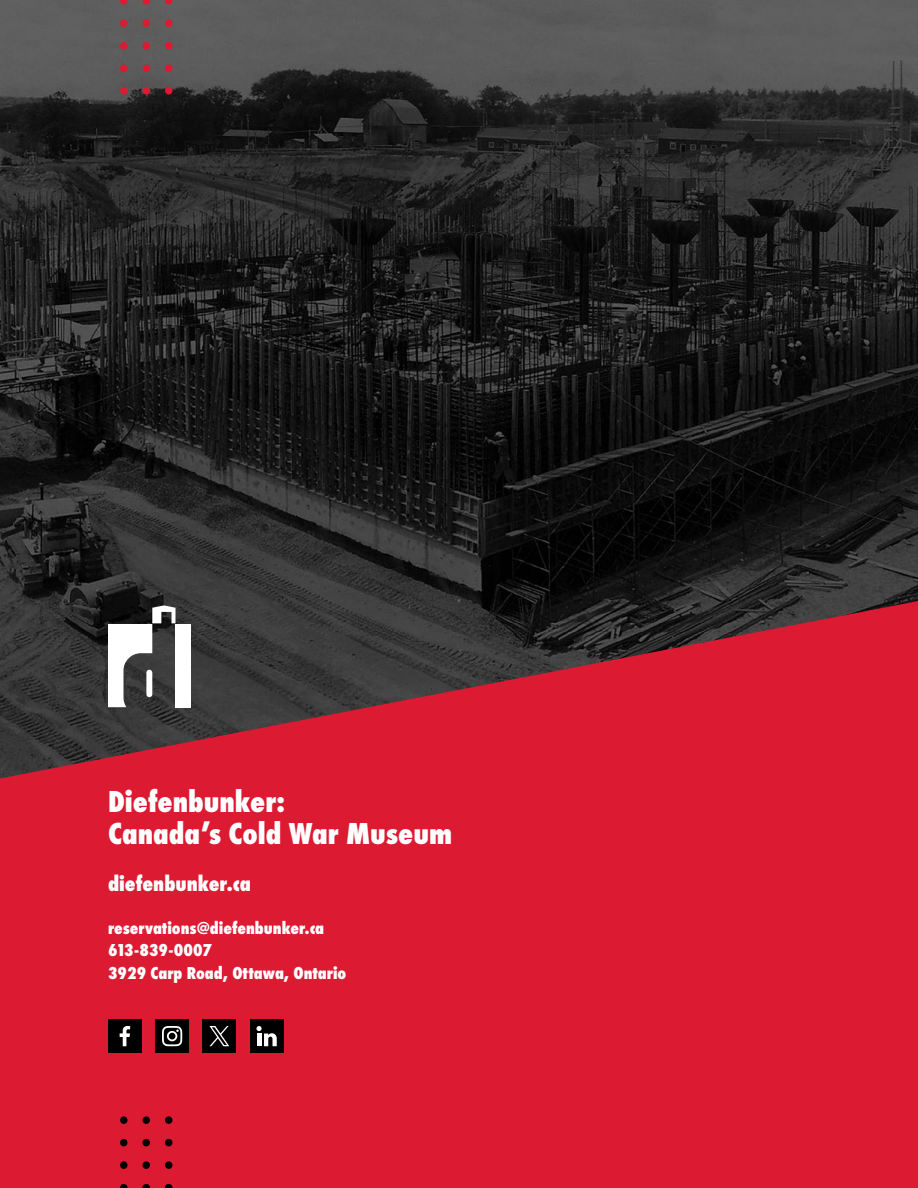
<style>
.page{position:relative;width:918px;height:1188px;background:#fff}
.page>*{position:absolute;margin:0;border:0;box-sizing:border-box;transform-origin:0 0}
.t1{font:800 31.5px/31.5px "Futura PT Cond";color:#fff}
.t2{font:800 22.5px "Futura PT Cond";color:#fff}
.t3{font:800 18px/22.5px "Futura PT Cond";color:#fff}
</style>
<div class="page">
<img style="left:0;top:0;width:918px;height:601px">
<svg style="left:0;top:601px;width:918px;height:587px;background:#c41d32"></svg>
<div style="left:175px;top:624px;width:16px;height:83px;background:#fff"></div>
<svg style="left:108px;top:605px;width:67px;height:102px"></svg>
<svg style="left:120px;top:0;width:8px;height:4px"></svg>
<svg style="left:143px;top:0;width:7px;height:4px"></svg>
<svg style="left:165px;top:0;width:8px;height:4px"></svg>
<div style="left:120px;top:20px;width:8px;height:7px;background:#dc1a32;border-radius:50%"></div>
<div style="left:143px;top:20px;width:7px;height:7px;background:#dc1a32;border-radius:50%"></div>
<div style="left:165px;top:20px;width:8px;height:7px;background:#dc1a32;border-radius:50%"></div>
<div style="left:120px;top:42px;width:8px;height:8px;background:#dc1a32;border-radius:50%"></div>
<div style="left:143px;top:42px;width:7px;height:8px;background:#dc1a32;border-radius:50%"></div>
<div style="left:165px;top:42px;width:8px;height:8px;background:#dc1a32;border-radius:50%"></div>
<div style="left:120px;top:64px;width:8px;height:8px;background:#dc1a32;border-radius:50%"></div>
<div style="left:143px;top:64px;width:7px;height:8px;background:#dc1a32;border-radius:50%"></div>
<div style="left:165px;top:64px;width:8px;height:8px;background:#dc1a32;border-radius:50%"></div>
<div style="left:120px;top:87px;width:8px;height:7px;background:#dc1a32;border-radius:50%"></div>
<div style="left:143px;top:87px;width:7px;height:7px;background:#dc1a32;border-radius:50%"></div>
<div style="left:165px;top:87px;width:8px;height:7px;background:#dc1a32;border-radius:50%"></div>
<div style="left:120px;top:1116px;width:8px;height:8px;background:#000;border-radius:50%"></div>
<div style="left:143px;top:1116px;width:7px;height:8px;background:#000;border-radius:50%"></div>
<div style="left:165px;top:1116px;width:8px;height:8px;background:#000;border-radius:50%"></div>
<div style="left:120px;top:1139px;width:8px;height:7px;background:#000;border-radius:50%"></div>
<div style="left:143px;top:1139px;width:7px;height:7px;background:#000;border-radius:50%"></div>
<div style="left:165px;top:1139px;width:8px;height:7px;background:#000;border-radius:50%"></div>
<div style="left:120px;top:1161px;width:8px;height:8px;background:#000;border-radius:50%"></div>
<div style="left:143px;top:1161px;width:7px;height:8px;background:#000;border-radius:50%"></div>
<div style="left:165px;top:1161px;width:8px;height:8px;background:#000;border-radius:50%"></div>
<svg style="left:120px;top:1184px;width:8px;height:4px"></svg>
<svg style="left:143px;top:1184px;width:7px;height:4px"></svg>
<svg style="left:165px;top:1184px;width:8px;height:4px"></svg>
<div style="left:155px;top:1019px;width:34px;height:34px;background:#000"></div>
<svg style="left:162px;top:1026px;width:20px;height:20px"></svg>
<div style="left:202px;top:1019px;width:34px;height:34px;background:#000"></div>
<svg style="left:209px;top:1026px;width:20px;height:20px"></svg>
<div style="left:108px;top:1019px;width:34px;height:34px;background:#000"></div>
<svg style="left:120px;top:1026px;width:10px;height:20px"></svg>
<div style="left:250px;top:1019px;width:34px;height:34px;background:#000"></div>
<svg style="left:256px;top:1026px;width:21px;height:20px"></svg>
<p class="t1" style="left:108px;top:786px;width:346px">Diefenbunker:<br>Canada’s Cold War Museum</p>
<p class="t2" style="left:108px;top:870px;width:144px">diefenbunker.ca</p>
<p class="t3" style="left:108px;top:916px;width:240px">reservations@diefenbunker.ca<br>613-839-0007<br>3929 Carp Road, Ottawa, Ontario</p>
</div>
